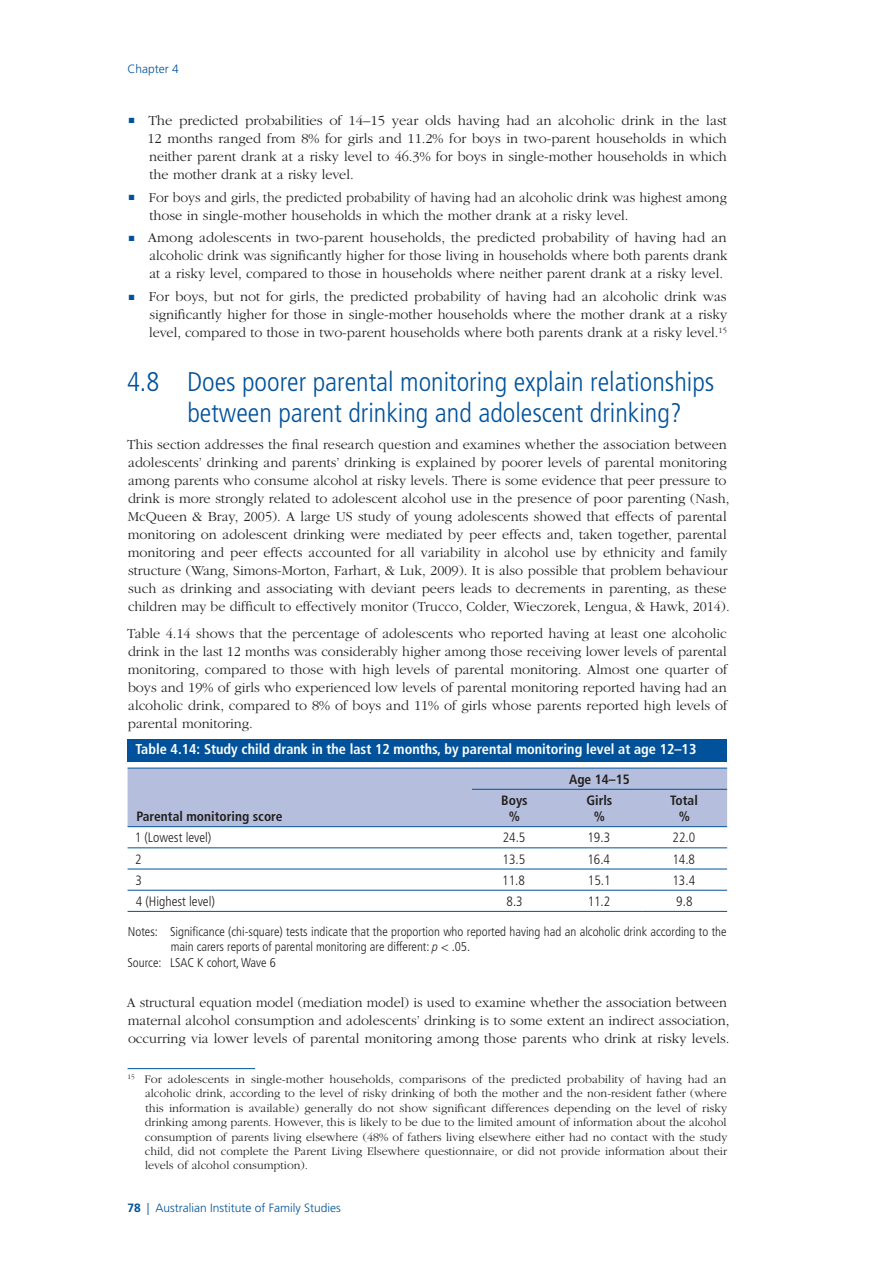
<style>
.page{position:relative;width:893px;height:1263px;background:#fff}
.page>*{position:absolute;margin:0;border:0;box-sizing:border-box;transform-origin:0 0}
.t1{font:300 condensed 27px/31.5px "Frutiger LT Std";color:#01529a}
.Body_Text{font:300 14.25px/18px "ITC Garamond Std";color:#231f20;text-align:justify}
.Table_caption_para_s{font:700 condensed 14.25px "Frutiger LT Std";color:#fff}
.Table_text_centred{font:300 condensed 13.5px "Frutiger LT Std";color:#231f20}
.Table_text{font:300 condensed 13.5px "Frutiger LT Std";color:#231f20}
.Table_col_head_centr{font:700 condensed 13.5px "Frutiger LT Std";color:#231f20}
.Table_col_head_left{font:700 condensed 13.5px "Frutiger LT Std";color:#231f20}
.Table_note{font:300 condensed 12.75px/15.3px "Frutiger LT Std";color:#231f20}
.Table_source{font:300 condensed 12.75px "Frutiger LT Std";color:#231f20}
.Footnote_text{font:300 12px/14.4px "ITC Garamond Std";color:#231f20;text-align:justify}
.t2{font:300 12px "Frutiger LT Std";color:#01529a}
.s1{color:#01529a}
.s2{font-family:"Frutiger LT Pro";font-style:italic}
.s3{font-weight:700}
</style>
<div class="page">
<div style="left:128px;top:739px;width:599px;height:23px;background:#01529a"></div>
<div style="left:128px;top:769px;width:599px;height:57px;background:#b5bfdd"></div>
<hr style="left:128px;top:768px;width:344px;height:1px;background:#01529a">
<hr style="left:472px;top:768px;width:85px;height:1px;background:#01529a">
<hr style="left:557px;top:768px;width:85px;height:1px;background:#01529a">
<hr style="left:642px;top:768px;width:85px;height:1px;background:#01529a">
<hr style="left:128px;top:826px;width:344px;height:1px;background:#01529a">
<hr style="left:472px;top:826px;width:85px;height:1px;background:#01529a">
<hr style="left:557px;top:826px;width:85px;height:1px;background:#01529a">
<hr style="left:642px;top:826px;width:85px;height:1px;background:#01529a">
<hr style="left:472px;top:789px;width:85px;height:1px;background:#01529a">
<hr style="left:557px;top:789px;width:85px;height:1px;background:#01529a">
<hr style="left:642px;top:789px;width:85px;height:1px;background:#01529a">
<hr style="left:128px;top:847px;width:344px;height:1px;background:#01529a">
<hr style="left:472px;top:847px;width:85px;height:1px;background:#01529a">
<hr style="left:557px;top:847px;width:85px;height:1px;background:#01529a">
<hr style="left:642px;top:847px;width:85px;height:1px;background:#01529a">
<hr style="left:128px;top:869px;width:344px;height:1px;background:#01529a">
<hr style="left:472px;top:869px;width:85px;height:1px;background:#01529a">
<hr style="left:557px;top:869px;width:85px;height:1px;background:#01529a">
<hr style="left:642px;top:869px;width:85px;height:1px;background:#01529a">
<hr style="left:128px;top:890px;width:344px;height:1px;background:#01529a">
<hr style="left:472px;top:890px;width:85px;height:1px;background:#01529a">
<hr style="left:557px;top:890px;width:85px;height:1px;background:#01529a">
<hr style="left:642px;top:890px;width:85px;height:1px;background:#01529a">
<hr style="left:128px;top:911px;width:344px;height:1px;background:#01529a">
<hr style="left:472px;top:911px;width:85px;height:1px;background:#01529a">
<hr style="left:557px;top:911px;width:85px;height:1px;background:#01529a">
<hr style="left:642px;top:911px;width:85px;height:1px;background:#01529a">
<hr style="left:128px;top:1068px;width:127px;height:1px;background:#01529a">
<p class="t2" style="left:128px;top:62px;width:53px">Chapter 4</p>
<p class="Body_Text" style="left:148px;top:112px;width:581px;text-indent:-19px"><span class="s1">■</span> The predicted probabilities of 14–15 year olds having had an alcoholic drink in the last 12 months ranged from 8% for girls and 11.2% for boys in two-parent households in which neither parent drank at a risky level to 46.3% for boys in single-mother households in which the mother drank at a risky level.</p>
<p class="Body_Text" style="left:149px;top:188px;width:579px;text-indent:-21px"><span class="s1">■</span> For boys and girls, the predicted probability of having had an alcoholic drink was highest among those in single-mother households in which the mother drank at a risky level.</p>
<p class="Body_Text" style="left:149px;top:229px;width:580px;text-indent:-21px"><span class="s1">■</span> Among adolescents in two-parent households, the predicted probability of having had an alcoholic drink was significantly higher for those living in households where both parents drank at a risky level, compared to those in households where neither parent drank at a risky level.</p>
<p class="Body_Text" style="left:149px;top:288px;width:580px;text-indent:-20px"><span class="s1">■</span> For boys, but not for girls, the predicted probability of having had an alcoholic drink was significantly higher for those in single-mother households where the mother drank at a risky level, compared to those in two-parent households where both parents drank at a risky level.<sup>15</sup></p>
<p class="t1" style="left:187px;top:366px;width:528px;text-indent:-60px">4.8 Does poorer parental monitoring explain relationships between parent drinking and adolescent drinking?</p>
<p class="Body_Text" style="left:127px;top:436px;width:604px;text-align:left">This section addresses the final research question and examines whether the association between adolescents’ drinking and parents’ drinking is explained by poorer levels of parental monitoring among parents who consume alcohol at risky levels. There is some evidence that peer pressure to drink is more strongly related to adolescent alcohol use in the presence of poor parenting (Nash, McQueen &amp; Bray, 2005). A large US study of young adolescents showed that effects of parental monitoring on adolescent drinking were mediated by peer effects and, taken together, parental monitoring and peer effects accounted for all variability in alcohol use by ethnicity and family structure (Wang, Simons-Morton, Farhart, &amp; Luk, 2009). It is also possible that problem behaviour such as drinking and associating with deviant peers leads to decrements in parenting, as these children may be difficult to effectively monitor (Trucco, Colder, Wieczorek, Lengua, &amp; Hawk, 2014).</p>
<p class="Body_Text" style="left:127px;top:625px;width:602px">Table 4.14 shows that the percentage of adolescents who reported having at least one alcoholic drink in the last 12 months was considerably higher among those receiving lower levels of parental monitoring, compared to those with high levels of parental monitoring. Almost one quarter of boys and 19% of girls who experienced low levels of parental monitoring reported having had an alcoholic drink, compared to 8% of boys and 11% of girls whose parents reported high levels of parental monitoring.</p>
<p class="Table_caption_para_s" style="left:135px;top:741px;width:562px">Table 4.14: Study child drank in the last 12 months, by parental monitoring level at age 12–13</p>
<p class="Table_col_head_left" style="left:137px;top:808px;width:148px">Parental monitoring score</p>
<p class="Table_col_head_centr" style="left:501px;top:792px;width:28px">Boys</p>
<p class="Table_col_head_centr" style="left:509px;top:808px;width:13px">%</p>
<p class="Table_col_head_centr" style="left:569px;top:771px;width:62px">Age 14–15</p>
<p class="Table_col_head_centr" style="left:586px;top:792px;width:28px">Girls</p>
<p class="Table_col_head_centr" style="left:594px;top:808px;width:13px">%</p>
<p class="Table_col_head_centr" style="left:670px;top:792px;width:29px">Total</p>
<p class="Table_col_head_centr" style="left:679px;top:808px;width:13px">%</p>
<p class="Table_text" style="left:135px;top:830px;width:78px">1 (Lowest level)</p>
<p class="Table_text_centred" style="left:503px;top:830px;width:24px">24.5</p>
<p class="Table_text_centred" style="left:587px;top:830px;width:24px">19.3</p>
<p class="Table_text_centred" style="left:673px;top:830px;width:24px">22.0</p>
<p class="Table_text" style="left:135px;top:851px;width:8px">2</p>
<p class="Table_text_centred" style="left:502px;top:851px;width:24px">13.5</p>
<p class="Table_text_centred" style="left:587px;top:851px;width:24px">16.4</p>
<p class="Table_text_centred" style="left:672px;top:851px;width:24px">14.8</p>
<p class="Table_text" style="left:135px;top:872px;width:8px">3</p>
<p class="Table_text_centred" style="left:502px;top:872px;width:24px">11.8</p>
<p class="Table_text_centred" style="left:588px;top:872px;width:24px">15.1</p>
<p class="Table_text_centred" style="left:672px;top:872px;width:24px">13.4</p>
<p class="Table_text" style="left:136px;top:893px;width:81px">4 (Highest level)</p>
<p class="Table_text_centred" style="left:506px;top:893px;width:18px">8.3</p>
<p class="Table_text_centred" style="left:588px;top:893px;width:24px">11.2</p>
<p class="Table_text_centred" style="left:676px;top:893px;width:18px">9.8</p>
<p class="Table_note" style="left:171px;top:924px;width:557px;text-indent:-43px">Notes: Significance (chi-square) tests indicate that the proportion who reported having had an alcoholic drink according to the main carers reports of parental monitoring are different: <span class="s2">p</span> &lt; .05.</p>
<p class="Table_source" style="left:128px;top:956px;width:150px">Source: LSAC K cohort, Wave 6</p>
<p class="Body_Text" style="left:127px;top:994px;width:604px;text-align:left">A structural equation model (mediation model) is used to examine whether the association between maternal alcohol consumption and adolescents’ drinking is to some extent an indirect association, occurring via lower levels of parental monitoring among those parents who drink at risky levels.</p>
<p class="Footnote_text" style="left:145px;top:1072px;width:584px;text-indent:-17px"><sup>15</sup> For adolescents in single-mother households, comparisons of the predicted probability of having had an alcoholic drink, according to the level of risky drinking of both the mother and the non-resident father (where this information is available) generally do not show significant differences depending on the level of risky drinking among parents. However, this is likely to be due to the limited amount of information about the alcohol consumption of parents living elsewhere (48% of fathers living elsewhere either had no contact with the study child, did not complete the Parent Living Elsewhere questionnaire, or did not provide information about their levels of alcohol consumption).</p>
<p class="t2" style="left:128px;top:1201px;width:215px"><span class="s3">78</span> | Australian Institute of Family Studies</p>
</div>
